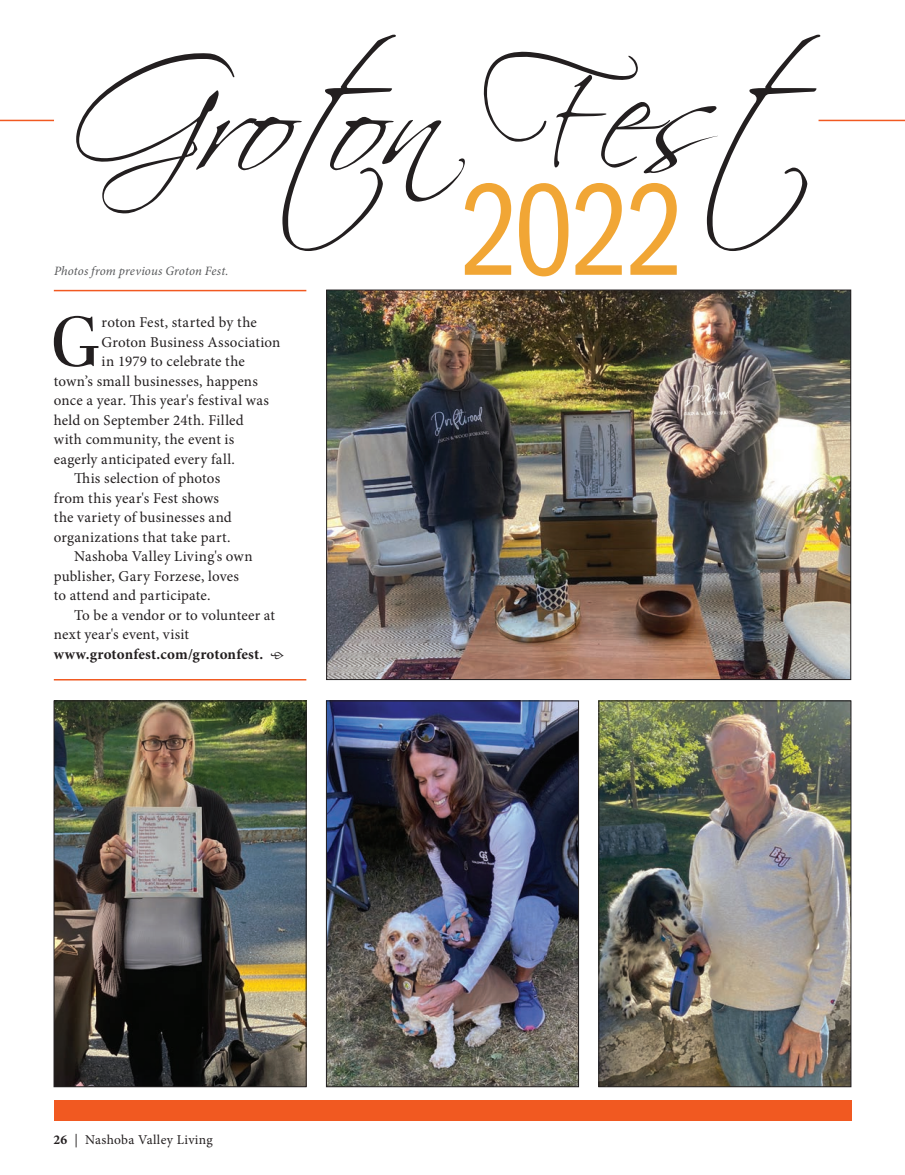
<style>
.page{position:relative;width:905px;height:1175px;background:#fff}
.page>*{position:absolute;margin:0;border:0;box-sizing:border-box;transform-origin:0 0}
.TOC_Titles{font:150px "Scriptina";letter-spacing:-.05em;color:#231f20}
.TOC_Titles-2{font:135px "Franklin Gothic URW Com Boo";color:#f1a635}
.TOC_Titles-3{font:70.65px "Abril Display";color:#231f20}
.TOC_Titles-4{font:15px/19.5px "Minion Pro";letter-spacing:.015em;color:#231f20}
.t1{font:13.5px "Minion Pro";letter-spacing:.025em;color:#231f20}
.TOC_Titles-5{font:italic 12.75px "Minion Pro";letter-spacing:.01em;color:#57585a}
.s1{font-weight:700}
</style>
<div class="page">
<img style="left:56px;top:702px;width:248px;height:382px">
<div style="left:54px;top:700px;width:252px;height:386px;border:1px solid #231f20"></div>
<img style="left:328px;top:292px;width:520px;height:385px">
<hr style="left:0;top:120px;width:54px;height:1px;background:#f15921">
<hr style="left:818px;top:120px;width:86px;height:1px;background:#f15921">
<img style="left:600px;top:702px;width:249px;height:382px">
<div style="left:598px;top:700px;width:253px;height:386px;border:1px solid #231f20"></div>
<img style="left:328px;top:702px;width:248px;height:382px">
<div style="left:326px;top:700px;width:252px;height:386px;border:1px solid #231f20"></div>
<hr style="left:54px;top:679px;width:252px;height:1px;background:#f15921">
<hr style="left:54px;top:290px;width:252px;height:1px;background:#f15921">
<div style="left:54px;top:1100px;width:797px;height:20px;background:#f15921"></div>
<p class="TOC_Titles" style="left:71px;top:28px;width:750px">Groton Fest</p>
<p class="TOC_Titles-2" style="left:460px;top:139px;width:225px">2022</p>
<p class="TOC_Titles-5" style="left:54px;top:263px;width:176px">Photos from previous Groton Fest.</p>
<p class="TOC_Titles-3" style="left:51px;top:293px;width:51px">G</p>
<p class="TOC_Titles-4" style="left:102px;top:313px;width:157px">roton Fest, started by the</p>
<p class="TOC_Titles-4" style="left:102px;top:332px;width:180px">Groton Business Association</p>
<p class="TOC_Titles-4" style="left:102px;top:352px;width:145px">in 1979 to celebrate the</p>
<p class="TOC_Titles-4" style="left:54px;top:371px;width:206px">town’s small businesses, happens</p>
<p class="TOC_Titles-4" style="left:54px;top:391px;width:216px">once a year. This year's festival was</p>
<p class="TOC_Titles-4" style="left:54px;top:410px;width:191px">held on September 24th. Filled</p>
<p class="TOC_Titles-4" style="left:54px;top:430px;width:182px">with community, the event is</p>
<p class="TOC_Titles-4" style="left:54px;top:449px;width:183px">eagerly anticipated every fall.</p>
<p class="TOC_Titles-4" style="left:54px;top:469px;width:179px;text-indent:20px">This selection of photos from this year's Fest shows the variety of businesses and organizations that take part.</p>
<p class="TOC_Titles-4" style="left:54px;top:547px;width:200px;text-indent:20px">Nashoba Valley Living's own publisher, Gary Forzese, loves to attend and participate.</p>
<p class="TOC_Titles-4" style="left:54px;top:605px;width:232px;text-indent:20px">To be a vendor or to volunteer at next year's event, visit <span class="s1">www.grotonfest.com/grotonfest.</span> •</p>
<p class="t1" style="left:53px;top:1130px;width:161px"><span class="s1">26</span> | Nashoba Valley Living</p>
</div>
